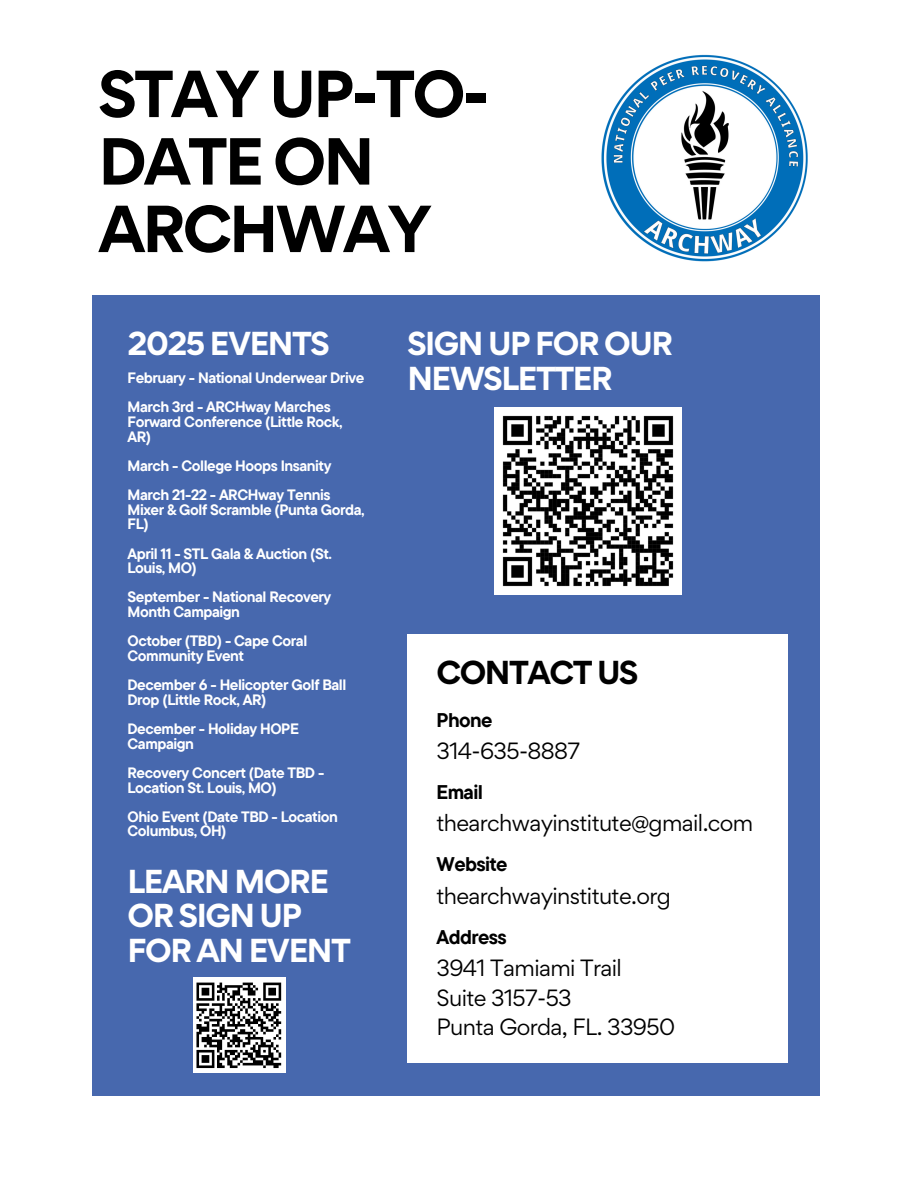
<style>
.page{position:relative;width:918px;height:1188px;background:#fff}
.page>*{position:absolute;margin:0;border:0;box-sizing:border-box;transform-origin:0 0}
.t1{font:700 59.25px/67.5px "Gordita";letter-spacing:-.05em;color:#000}
.t2{font:700 29.7px/35px "Gordita";letter-spacing:-.05em;color:#fff}
.t3{font:700 29.7px "Gordita";letter-spacing:-.05em;color:#000}
.t4{font:21px/29.2px "Gordita";letter-spacing:-.03em;color:#000}
.t5{font:700 19.8px "TT Commons Pro";letter-spacing:-.03em;color:#000}
.t6{font:700 15px/14.7px "TT Commons Pro";letter-spacing:-.03em;color:#fff}
</style>
<div class="page">
<div style="left:92px;top:295px;width:728px;height:801px;background:#4768ae"></div>
<div style="left:407px;top:634px;width:381px;height:428px;background:#fff"></div>
<img style="left:601px;top:54px;width:207px;height:208px">
<img style="left:495px;top:408px;width:186px;height:186px">
<img style="left:193px;top:978px;width:92px;height:94px">
<p class="t1" style="left:98px;top:60px;width:393px">STAY UP-TO-<br>DATE ON<br>ARCHWAY</p>
<p class="t2" style="left:128px;top:326px;width:204px">2025 EVENTS</p>
<p class="t6" style="left:128px;top:370px;width:238px">February - National Underwear Drive</p>
<p class="t6" style="left:128px;top:399px;width:217px">March 3rd - ARCHway Marches<br>Forward Conference (Little Rock,<br>AR)</p>
<p class="t6" style="left:128px;top:458px;width:205px">March - College Hoops Insanity</p>
<p class="t6" style="left:128px;top:487px;width:239px">March 21-22 - ARCHway Tennis<br>Mixer &amp; Golf Scramble (Punta Gorda,<br>FL)</p>
<h2 class="t6" style="left:128px;top:546px;width:206px">April 11 - STL Gala &amp; Auction (St.<br>Louis, MO)</h2>
<h3 class="t6" style="left:128px;top:589px;width:205px">September - National Recovery<br>Month Campaign</h3>
<h4 class="t6" style="left:128px;top:633px;width:181px">October (TBD) - Cape Coral<br>Community Event</h4>
<h3 class="t6" style="left:128px;top:677px;width:220px">December 6 - Helicopter Golf Ball<br>Drop (Little Rock, AR)</h3>
<h4 class="t6" style="left:128px;top:721px;width:173px">December - Holiday HOPE<br>Campaign</h4>
<h3 class="t6" style="left:128px;top:765px;width:198px">Recovery Concert (Date TBD -<br>Location St. Louis, MO)</h3>
<h4 class="t6" style="left:128px;top:809px;width:212px">Ohio Event (Date TBD - Location<br>Columbus, OH)</h4>
<p class="t2" style="left:128px;top:863px;width:225px">LEARN MORE<br>OR SIGN UP<br>FOR AN EVENT</p>
<p class="t2" style="left:407px;top:326px;width:267px">SIGN UP FOR OUR<br>NEWSLETTER</p>
<p class="t3" style="left:437px;top:653px;width:204px">CONTACT US</p>
<h1 class="t5" style="left:437px;top:707px;width:57px">Phone</h1>
<p class="t4" style="left:437px;top:736px;width:145px">314-635-8887</p>
<p class="t5" style="left:437px;top:779px;width:48px">Email</p>
<p class="t4" style="left:437px;top:808px;width:318px">thearchwayinstitute@gmail.com</p>
<h2 class="t5" style="left:437px;top:852px;width:73px">Website</h2>
<p class="t4" style="left:437px;top:881px;width:236px">thearchwayinstitute.org</p>
<h2 class="t5" style="left:437px;top:924px;width:72px">Address</h2>
<p class="t4" style="left:437px;top:953px;width:240px">3941 Tamiami Trail<br>Suite 3157-53<br>Punta Gorda, FL. 33950</p>
</div>
